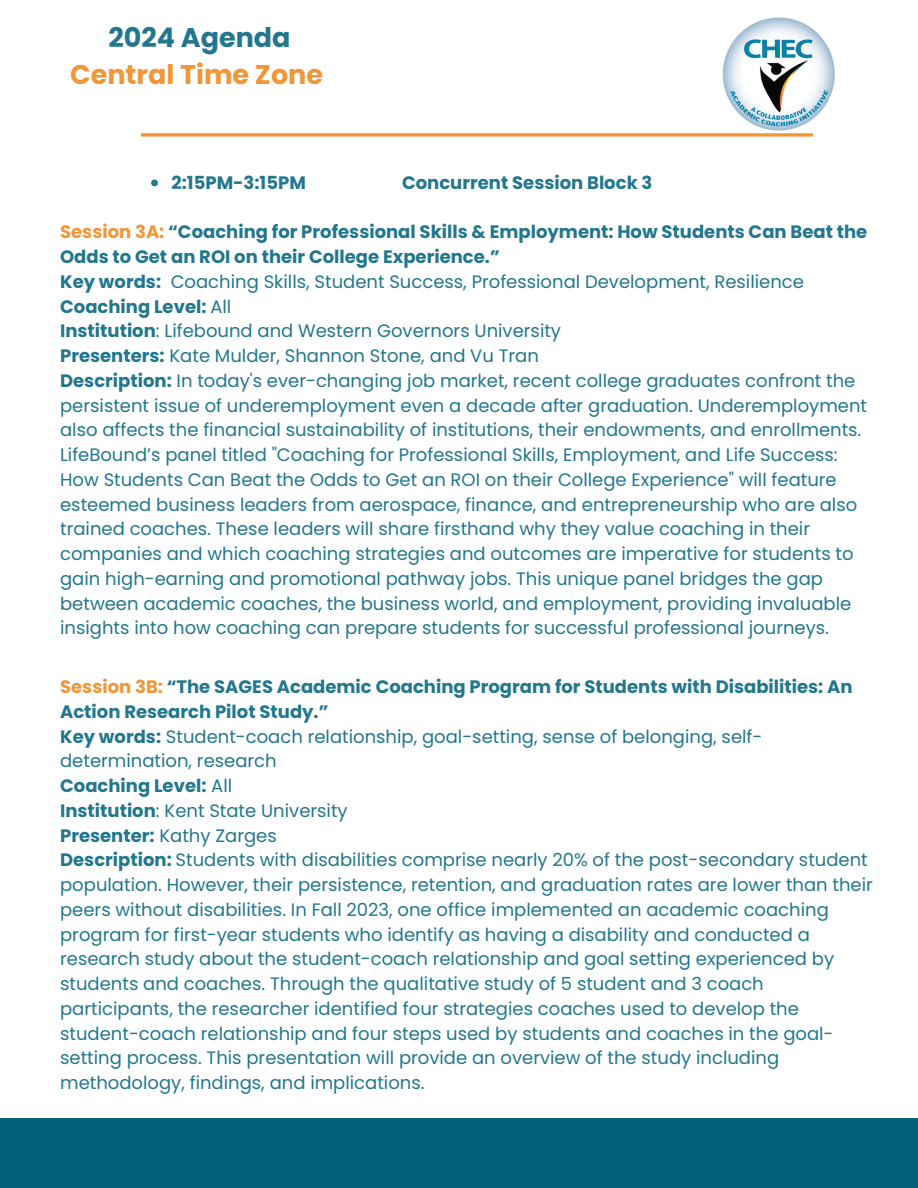
<style>
.page{position:relative;width:918px;height:1188px;background:#fff}
.page>*{position:absolute;margin:0;border:0;box-sizing:border-box;transform-origin:0 0}
.t1{font:700 27px/37.2px "Poppins";color:#f19738;text-align:center}
.t2{font:18px/24.8px "Poppins";color:#22778e}
.t3{font:700 18px/24.8px "Poppins";color:#22778e}
.s1{color:#22778e}
.s2{color:#f19738}
.s3{font-weight:700}
.s4{font-weight:400}
</style>
<div class="page">
<svg style="left:141px;top:133px;width:672px;height:4px;background:#f3a656"></svg>
<div style="left:0;top:1119px;width:918px;height:69px;background:#006279"></div>
<img style="left:722px;top:17px;width:113px;height:114px">
<svg style="left:151px;top:180px;width:7px;height:6px"></svg>
<p class="t1" style="left:70px;top:19px;width:254px"><span class="s1">2024 Agenda<br></span>Central Time Zone</p>
<h2 class="t3" style="left:172px;top:170px;width:136px">2:15PM-3:15PM</h2>
<p class="t3" style="left:402px;top:170px;width:252px">Concurrent Session Block 3</p>
<p class="t3" style="left:60px;top:220px;width:809px"><span class="s2">Session 3A:</span> “Coaching for Professional Skills &amp; Employment: How Students Can Beat the<br>Odds to Get an ROI on their College Experience.”</p>
<p class="t2" style="left:60px;top:269px;width:745px"><span class="s3">Key words:</span> Coaching Skills, Student Success, Professional Development, Resilience</p>
<p class="t3" style="left:60px;top:294px;width:173px">Coaching Level: <span class="s4">All</span></p>
<p class="t2" style="left:60px;top:319px;width:502px"><span class="s3">Institution</span>: Lifebound and Western Governors University</p>
<p class="t2" style="left:60px;top:344px;width:480px"><span class="s3">Presenters:</span> Kate Mulder, Shannon Stone, and Vu Tran</p>
<p class="t2" style="left:60px;top:368px;width:808px"><span class="s3">Description:</span> In today's ever-changing job market, recent college graduates confront the persistent issue of underemployment even a decade after graduation. Underemployment also affects the financial sustainability of institutions, their endowments, and enrollments.<br>LifeBound’s panel titled "Coaching for Professional Skills, Employment, and Life Success:<br>How Students Can Beat the Odds to Get an ROI on their College Experience" will feature esteemed business leaders from aerospace, finance, and entrepreneurship who are also trained coaches. These leaders will share firsthand why they value coaching in their companies and which coaching strategies and outcomes are imperative for students to gain high-earning and promotional pathway jobs. This unique panel bridges the gap between academic coaches, the business world, and employment, providing invaluable insights into how coaching can prepare students for successful professional journeys.</p>
<p class="t3" style="left:60px;top:675px;width:794px"><span class="s2">Session 3B:</span> “The SAGES Academic Coaching Program for Students with Disabilities: An<br>Action Research Pilot Study.”</p>
<p class="t2" style="left:60px;top:724px;width:704px"><span class="s3">Key words:</span> Student-coach relationship, goal-setting, sense of belonging, self&shy;determination, research</p>
<p class="t3" style="left:60px;top:774px;width:174px">Coaching Level: <span class="s4">All</span></p>
<p class="t2" style="left:60px;top:798px;width:289px"><span class="s3">Institution</span>: Kent State University</p>
<p class="t2" style="left:60px;top:823px;width:218px"><span class="s3">Presenter:</span> Kathy Zarges</p>
<p class="t2" style="left:60px;top:848px;width:814px"><span class="s3">Description:</span> Students with disabilities comprise nearly 20% of the post-secondary student population. However, their persistence, retention, and graduation rates are lower than their peers without disabilities. In Fall 2023, one office implemented an academic coaching program for first-year students who identify as having a disability and conducted a research study about the student-coach relationship and goal setting experienced by students and coaches. Through the qualitative study of 5 student and 3 coach participants, the researcher identified four strategies coaches used to develop the student-coach relationship and four steps used by students and coaches in the goal&shy;setting process. This presentation will provide an overview of the study including methodology, findings, and implications.</p>
</div>
